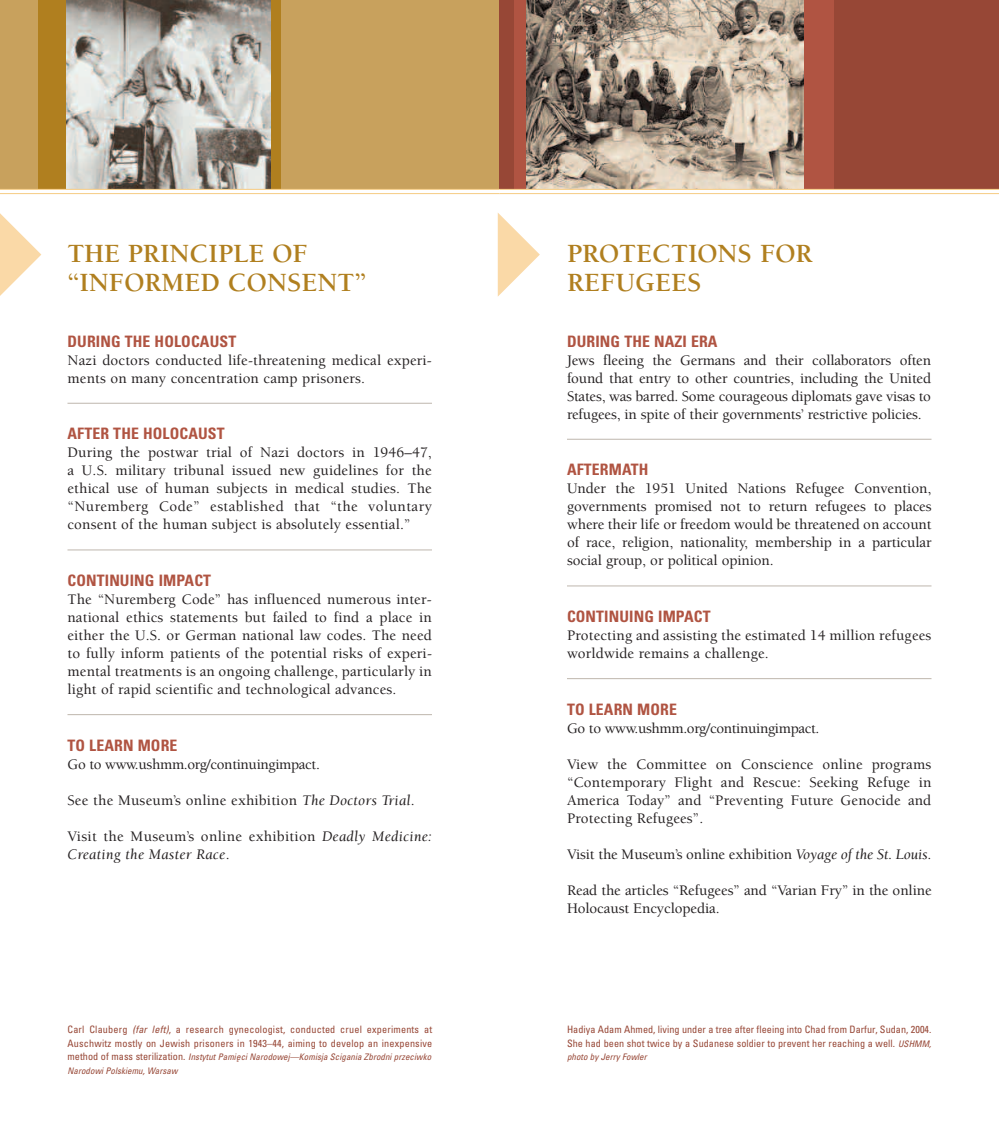
<style>
.page{position:relative;width:999px;height:1134px;background:#fff}
.page>*{position:absolute;margin:0;border:0;box-sizing:border-box;transform-origin:0 0}
.t1{font:700 27px/28.5px "Berkeley";color:#b07f1f}
.t2{font:700 condensed 15.75px "Univers";letter-spacing:.01em;color:#b05442}
.t3{font:500 15px/18px "Berkeley";letter-spacing:.01em;color:#231f20;text-align:justify}
.t4{font:500 15px "Berkeley";letter-spacing:-.02em;color:#231f20}
.t5{font:italic 15px/18px "Berkeley";letter-spacing:.02em;color:#231f20}
.t6{font:condensed 10.2px/13.5px "Univers";letter-spacing:.02em;color:#974736}
.t7{font:italic condensed 9px/13.5px "Univers";letter-spacing:.005em;color:#974736}
.s1{font-weight:400;font-style:italic}
.s2{font-weight:500;font-style:normal}
.s3{font-style:italic}
.s4{font-style:normal;font-size:10.2px}
.s5{font-style:italic;font-size:9px}
</style>
<div class="page">
<div style="left:0;top:0;width:500px;height:189px;background:#c8a15d"></div>
<div style="left:39px;top:0;width:242px;height:189px;background:#b07f1f"></div>
<img style="left:66px;top:0;width:205px;height:189px">
<div style="left:500px;top:0;width:499px;height:189px;background:#974736"></div>
<div style="left:514px;top:0;width:320px;height:189px;background:#b05442"></div>
<img style="left:526px;top:0;width:277px;height:189px">
<hr style="left:0;top:189px;width:500px;height:1px;background:#f6cb82">
<hr style="left:0;top:193px;width:500px;height:1px;background:#f6cb82">
<hr style="left:500px;top:189px;width:499px;height:1px;background:#f6cb82">
<hr style="left:500px;top:193px;width:499px;height:1px;background:#f6cb82">
<hr style="left:567px;top:439px;width:365px;height:1px;background:#beb6ad">
<hr style="left:567px;top:586px;width:365px;height:1px;background:#beb6ad">
<hr style="left:567px;top:678px;width:365px;height:1px;background:#beb6ad">
<hr style="left:68px;top:403px;width:364px;height:1px;background:#beb6ad">
<hr style="left:68px;top:550px;width:364px;height:1px;background:#beb6ad">
<hr style="left:68px;top:714px;width:364px;height:1px;background:#beb6ad">
<h1 class="t1" style="left:68px;top:242px;width:301px">THE PRINCIPLE OF “INFORMED CONSENT”</h1>
<p class="t2" style="left:68px;top:335px;width:170px">DURING THE HOLOCAUST</p>
<p class="t3" style="left:68px;top:352px;width:366px">Nazi doctors conducted life-threatening medical experi&shy;ments on many concentration camp prisoners.</p>
<p class="t2" style="left:68px;top:428px;width:159px">AFTER THE HOLOCAUST</p>
<p class="t3" style="left:68px;top:445px;width:366px">During the postwar trial of Nazi doctors in 1946–47, a U.S. military tribunal issued new guidelines for the ethical use of human subjects in medical studies. The “Nuremberg Code” established that “the voluntary consent of the human subject is absolutely essential.”</p>
<p class="t2" style="left:68px;top:575px;width:145px">CONTINUING IMPACT</p>
<p class="t3" style="left:68px;top:592px;width:366px">The “Nuremberg Code” has influenced numerous inter&shy;national ethics statements but failed to find a place in either the U.S. or German national law codes. The need to fully inform patients of the potential risks of experi&shy;mental treatments is an ongoing challenge, particularly in light of rapid scientific and technological advances.</p>
<p class="t2" style="left:68px;top:739px;width:112px">TO LEARN MORE</p>
<p class="t4" style="left:68px;top:758px;width:254px">Go to www.ushmm.org/continuingimpact.</p>
<p class="t3" style="left:67px;top:792px;width:349px">See the Museum’s online exhibition <span class="s1">The Doctors Trial</span>.</p>
<p class="t5" style="left:68px;top:828px;width:366px"><span class="s2">Visit the Museum’s online exhibition</span> Deadly Medicine:<br>Creating the Master Race<span class="s2">.</span></p>
<p class="t6" style="left:68px;top:1024px;width:366px">Carl Clauberg <span class="s3">(far left)</span>, a research gynecologist, conducted cruel experiments at<br>Auschwitz mostly on Jewish prisoners in 1943–44, aiming to develop an inexpensive</p>
<p class="t7" style="left:67px;top:1051px;width:365px"><span class="s4">method of mass sterilization.</span> Instytut Pami˛eci Narodowej—Komisja Scigania Zbrodni przeciwko<br>Narodowi Polskiemu, Warsaw</p>
<h1 class="t1" style="left:567px;top:242px;width:247px">PROTECTIONS FOR<br>REFUGEES</h1>
<p class="t2" style="left:567px;top:335px;width:152px">DURING THE NAZI ERA</p>
<p class="t3" style="left:567px;top:352px;width:366px">Jews fleeing the Germans and their collaborators often found that entry to other countries, including the United States, was barred. Some courageous diplomats gave visas to refugees, in spite of their governments’ restrictive policies.</p>
<p class="t2" style="left:567px;top:464px;width:83px">AFTERMATH</p>
<p class="t3" style="left:567px;top:481px;width:366px">Under the 1951 United Nations Refugee Convention, governments promised not to return refugees to places where their life or freedom would be threatened on account of race, religion, nationality, membership in a particular social group, or political opinion.</p>
<p class="t2" style="left:567px;top:611px;width:145px">CONTINUING IMPACT</p>
<p class="t3" style="left:567px;top:628px;width:366px">Protecting and assisting the estimated 14 million refugees worldwide remains a challenge.</p>
<p class="t2" style="left:567px;top:703px;width:112px">TO LEARN MORE</p>
<p class="t4" style="left:567px;top:722px;width:254px">Go to www.ushmm.org/continuingimpact.</p>
<p class="t3" style="left:567px;top:756px;width:366px">View the Committee on Conscience online programs “Contemporary Flight and Rescue: Seeking Refuge in America Today” and “Preventing Future Genocide and Protecting Refugees”.</p>
<p class="t3" style="left:567px;top:846px;width:366px">Visit the Museum’s online exhibition <span class="s1">Voyage of the St. Louis.</span></p>
<p class="t3" style="left:567px;top:882px;width:366px">Read the articles “Refugees” and “Varian Fry” in the online<br>Holocaust Encyclopedia.</p>
<p class="t6" style="left:567px;top:1024px;width:366px">Hadiya Adam Ahmed, living under a tree after fleeing into Chad from Darfur, Sudan, 2004.<br>She had been shot twice by a Sudanese soldier to prevent her reaching a well. <span class="s5">USHMM,</span></p>
<p class="t7" style="left:567px;top:1051px;width:81px">photo by Jerry Fowler</p>
</div>
